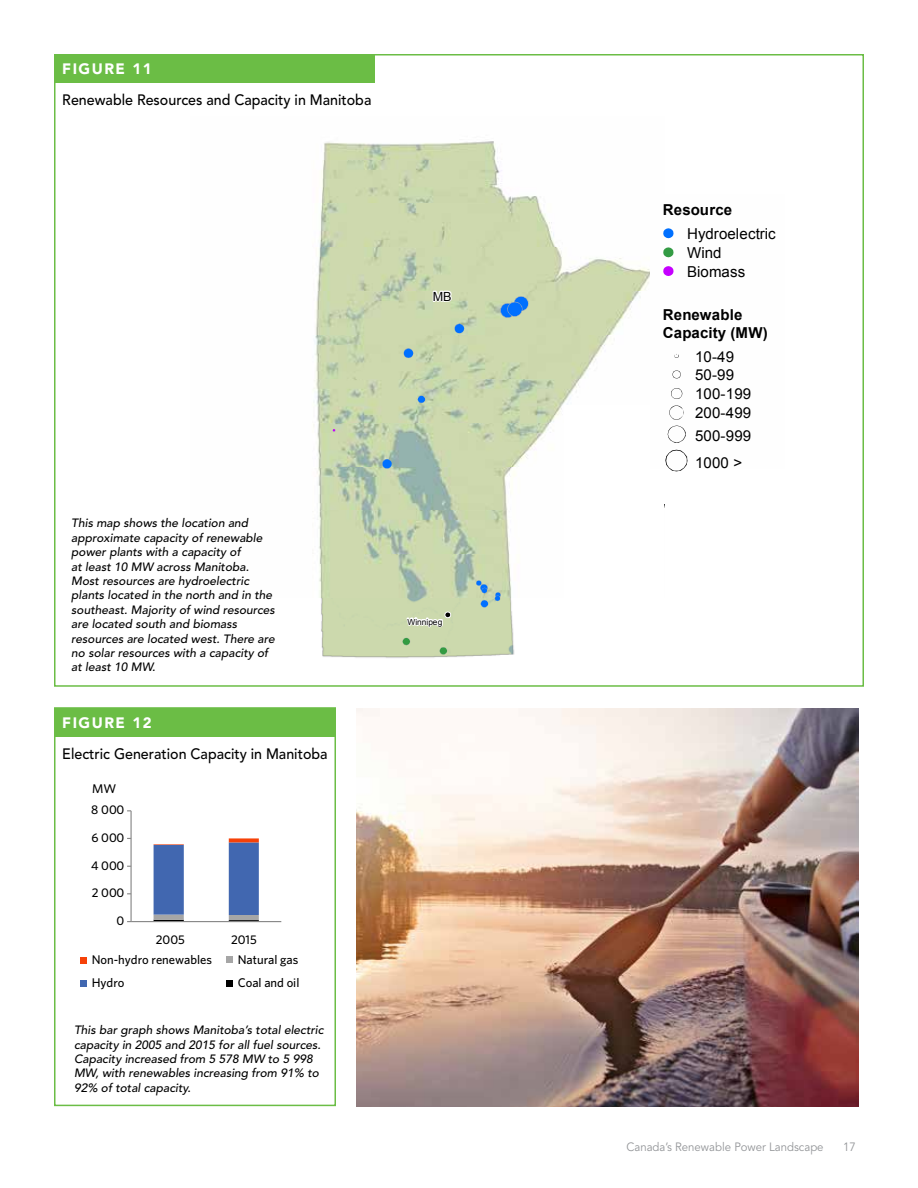
<style>
.page{position:relative;width:918px;height:1188px;background:#fff}
.page>*{position:absolute;margin:0;border:0;box-sizing:border-box;transform-origin:0 0}
.t1{font:500 15px "Avenir LT Std";color:#000;scale:.95 1}
.t2{font:15px/18.9px "Arial";letter-spacing:.005em;color:#000}
.t3{font:700 15px/17.7px "Arial";letter-spacing:.005em;color:#000}
.t4{font:900 15px "Avenir LT Std";letter-spacing:.1em;color:#fff}
.t5{font:500 12.6px/23.4px "Whitney";color:#000}
.t6{font:12.6px "Arial";color:#000}
.t7{font:italic 500 12px/14.4px "Avenir LT Std";color:#000}
.t8{font:12px "Avenir LT Std";color:#939598;scale:.95 1}
.t9{font:8.25px "Arial";letter-spacing:-.005em;color:#000}
</style>
<div class="page">
<div style="left:54px;top:707px;width:282px;height:399px;border:2px solid #6bbd45"></div>
<img style="left:313px;top:141px;width:337px;height:517px">
<svg style="left:500px;top:296px;width:29px;height:22px"></svg>
<svg style="left:382px;top:459px;width:10px;height:10px"></svg>
<svg style="left:454px;top:324px;width:10px;height:9px"></svg>
<svg style="left:403px;top:348px;width:11px;height:10px"></svg>
<svg style="left:481px;top:600px;width:7px;height:7px"></svg>
<svg style="left:418px;top:395px;width:7px;height:8px"></svg>
<svg style="left:495px;top:592px;width:6px;height:9px"></svg>
<svg style="left:476px;top:580px;width:12px;height:13px"></svg>
<svg style="left:402px;top:607px;width:50px;height:48px;background:#cad9b1"></svg>
<svg style="left:432px;top:279px;width:21px;height:29px"></svg>
<hr style="left:154px;top:920px;width:30px;height:2px;background:#000">
<hr style="left:229px;top:920px;width:30px;height:2px;background:#000">
<svg style="left:154px;top:842px;width:105px;height:78px"></svg>
<hr style="left:154px;top:844px;width:30px;height:1px;background:#f64108">
<svg style="left:229px;top:838px;width:30px;height:4px"></svg>
<hr style="left:131px;top:811px;width:1px;height:111px;background:#868686">
<hr style="left:131px;top:921px;width:150px;height:1px;background:#868686">
<div style="left:80px;top:957px;width:7px;height:7px;background:#f64108"></div>
<div style="left:80px;top:980px;width:7px;height:7px;background:#4167b0"></div>
<div style="left:226px;top:957px;width:7px;height:6px;background:#a6a6a6"></div>
<div style="left:226px;top:980px;width:7px;height:7px;background:#000"></div>
<div style="left:55px;top:708px;width:281px;height:29px;background:#6bbd45"></div>
<img style="left:356px;top:709px;width:503px;height:398px">
<div style="left:55px;top:54px;width:320px;height:29px;background:#6bbd45"></div>
<div style="left:564px;top:405px;width:100px;height:208px;background:#fff"></div>
<svg style="left:672px;top:370px;width:9px;height:8px"></svg>
<svg style="left:671px;top:388px;width:11px;height:11px"></svg>
<svg style="left:668px;top:405px;width:18px;height:38px"></svg>
<svg style="left:665px;top:450px;width:22px;height:21px"></svg>
<svg style="left:663px;top:228px;width:11px;height:10px"></svg>
<svg style="left:663px;top:247px;width:11px;height:10px"></svg>
<svg style="left:663px;top:266px;width:11px;height:10px"></svg>
<p class="t4" style="left:62px;top:59px;width:91px">FIGURE 11</p>
<p class="t1" style="left:62px;top:91px;width:327px">Renewable Resources and Capacity in Manitoba</p>
<p class="t6" style="left:433px;top:288px;width:20px">MB</p>
<p class="t7" style="left:71px;top:516px;width:205px">This map shows the location and approximate capacity of renewable power plants with a capacity of<br>at least 10 MW across Manitoba.<br>Most resources are hydroelectric plants located in the north and in the southeast. Majority of wind resources are located south and biomass resources are located west. There are no solar resources with a capacity of at least 10 MW.</p>
<p class="t4" style="left:62px;top:713px;width:91px">FIGURE 12</p>
<p class="t1" style="left:62px;top:745px;width:281px">Electric Generation Capacity in Manitoba</p>
<p class="t5" style="left:92px;top:777px;width:26px">MW</p>
<p class="t5" style="left:91px;top:798px;width:35px">8 000</p>
<p class="t5" style="left:91px;top:826px;width:35px">6 000</p>
<p class="t5" style="left:91px;top:853px;width:35px">4 000</p>
<p class="t5" style="left:92px;top:881px;width:34px">2 000</p>
<p class="t5" style="left:117px;top:909px;width:9px">0</p>
<p class="t5" style="left:156px;top:928px;width:30px">2005</p>
<p class="t5" style="left:231px;top:928px;width:27px">2015</p>
<p class="t5" style="left:92px;top:947px;width:122px">Non-hydro renewables<br>Hydro</p>
<p class="t5" style="left:238px;top:947px;width:63px">Natural gas<br>Coal and oil</p>
<p class="t7" style="left:74px;top:1023px;width:251px">This bar graph shows Manitoba’s total electric capacity in 2005 and 2015 for all fuel sources.<br>Capacity increased from 5 578 MW to 5 998<br>MW, with renewables increasing from 91% to 92% of total capacity.</p>
<p class="t9" style="left:408px;top:616px;width:36px">Winnipeg</p>
<p class="t3" style="left:663px;top:202px;width:71px">Resource</p>
<p class="t2" style="left:687px;top:224px;width:90px">Hydroelectric<br>Wind<br>Biomass</p>
<p class="t3" style="left:663px;top:307px;width:106px">Renewable<br>Capacity (MW)</p>
<p class="t2" style="left:695px;top:366px;width:58px">50-99<br>100-199<br>200-499</p>
<p class="t2" style="left:695px;top:421px;width:58px;line-height:27.9px">500-999<br>1000 &gt;</p>
<p class="t2" style="left:695px;top:347px;width:40px">10-49</p>
<p class="t8" style="left:626px;top:1140px;width:209px">Canada’s Renewable Power Landscape</p>
<p class="t8" style="left:843px;top:1140px;width:15px">17</p>
</div>
